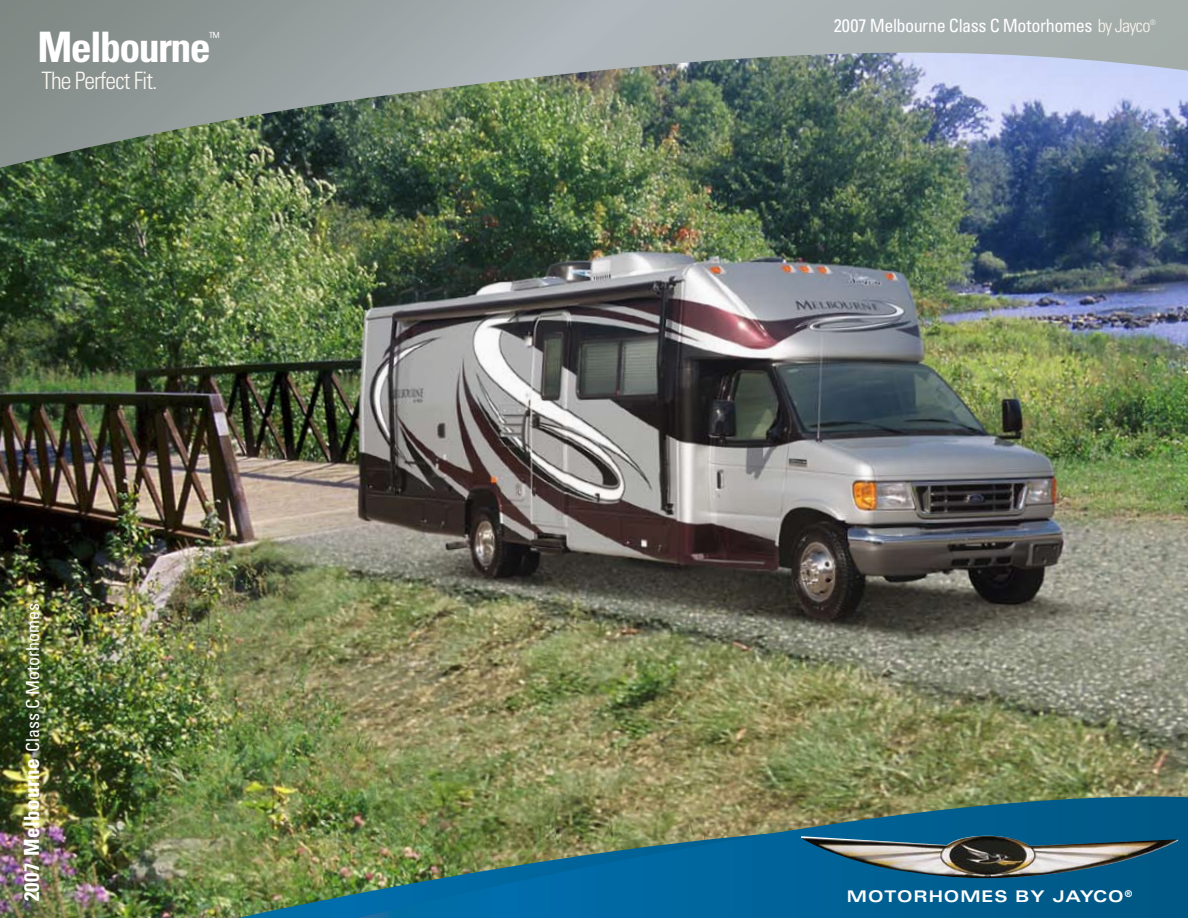
<style>
.page{position:relative;width:1188px;height:918px;background:#fff}
.page>*{position:absolute;margin:0;border:0;box-sizing:border-box;transform-origin:0 0}
.t1{font:700 condensed 42px "Univers";color:#fff}
.t2{font:300 condensed 24px "Univers";letter-spacing:-.04em;color:#faf7f1}
.t3{font:condensed 18.15px "Univers";letter-spacing:-.025em;color:#fff}
.t4{font:condensed 18px "Univers";color:#fff}
.t5{font:700 expanded 16.5px "Univers";letter-spacing:.06em;color:#fff}
.t6{font:700 expanded 16.05px "Univers";letter-spacing:.06em;color:#fff}
.t7{font:300 condensed 13.95px "Univers";color:#fff}
.t8{font:300 condensed 7.65px "Univers";color:#faf7f1}
.s1{font-weight:700;font-size:21px}
.s2{font-weight:300;color:#faf7f1}
</style>
<div class="page">
<img style="left:0;top:174px;width:1188px;height:744px">
<img style="left:170px;top:826px;width:141px;height:92px">
<img style="left:0;top:0;width:1188px;height:174px">
<svg style="left:311px;top:796px;width:877px;height:122px"></svg>
<img style="left:800px;top:836px;width:379px;height:42px">
<h1 class="t1" style="left:38px;top:21px;width:175px">Melbourne</h1>
<p class="t7" style="left:209px;top:28px;width:12px">™</p>
<h2 class="t2" style="left:41px;top:66px;width:118px">The Perfect Fit.</h2>
<p class="t4" style="left:21px;top:901px;width:300px;rotate:-90deg"><span class="s1">2007 Melbourne</span> Class C Motorhomes</p>
<p class="t3" style="left:834px;top:14px;width:318px">2007 Melbourne Class C Motorhomes <span class="s2">by Jayco</span></p>
<p class="t8" style="left:1150px;top:17px;width:8px">®</p>
<p class="t5" style="left:837px;top:884px;width:295px">MOTORHOMES BY JAYCO<sup>®</sup></p>
<p class="t6" style="left:847px;top:887px;width:287px">MOTORHOMES BY JAYCO<sup>®</sup></p>
</div>
